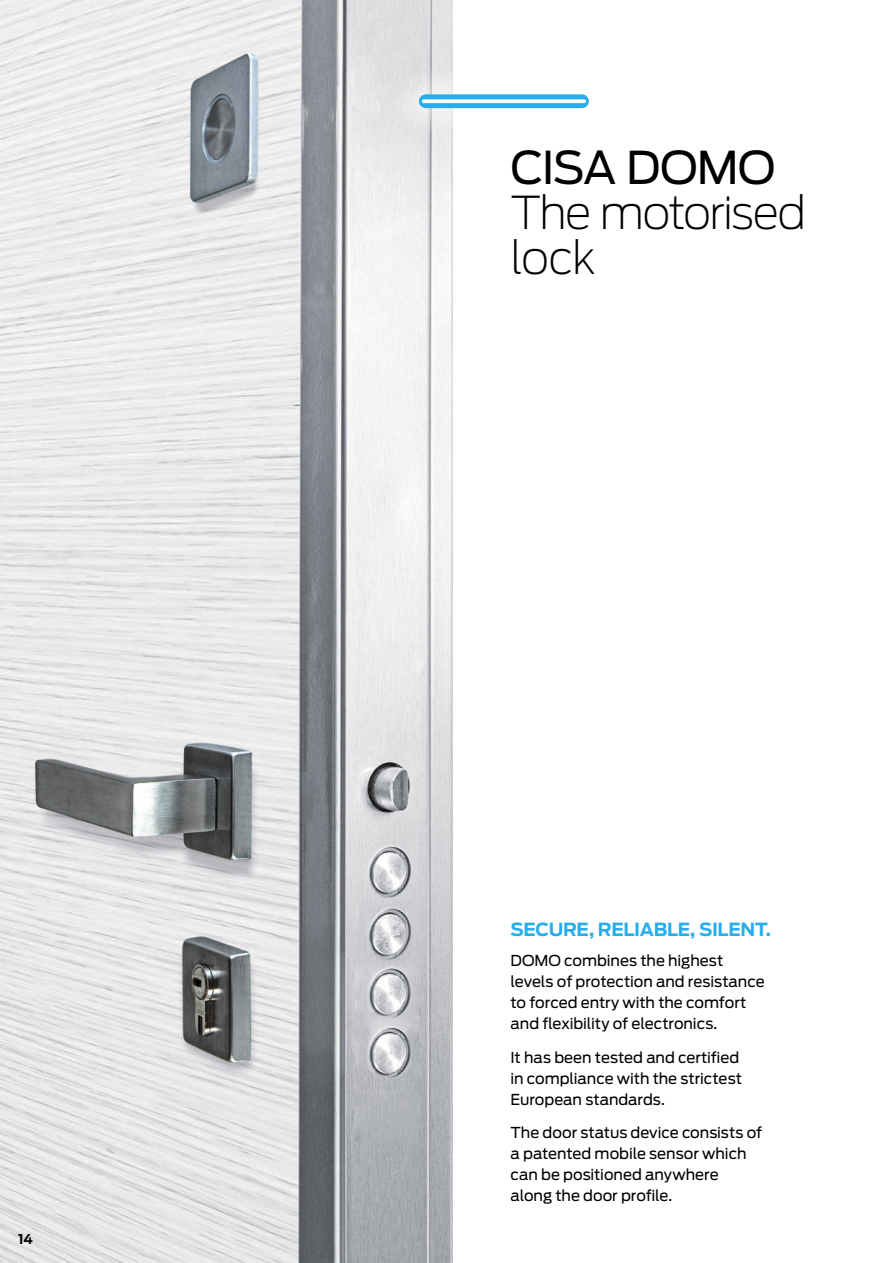
<style>
.page{position:relative;width:893px;height:1263px;background:#fff}
.page>*{position:absolute;margin:0;border:0;box-sizing:border-box;transform-origin:0 0}
.t1{font:200 45px/45px "Antenna";letter-spacing:-.035em;color:#000}
.t2{font:45px "Antenna";letter-spacing:-.03em;color:#000}
.t3{font:700 18px "Antenna";letter-spacing:-.015em;color:#26aeec}
.t4{font:15px/21px "Antenna";letter-spacing:-.005em;color:#000}
.t5{font:700 13.5px "Antenna";color:#000}
</style>
<div class="page">
<img style="left:0;top:0;width:453px;height:1263px">
<svg style="left:393px;top:68px;width:196px;height:66px"></svg>
<div style="left:426px;top:94px;width:156px;height:14px;background:#26aeec"></div>
<svg style="left:424px;top:99px;width:160px;height:4px"></svg>
<hr style="left:892px;top:728px;width:1px;height:535px;background:#ececf0">
<p class="t5" style="left:18px;top:1230px;width:16px">14</p>
<h1 class="t2" style="left:511px;top:138px;width:267px">CISA DOMO</h1>
<h1 class="t1" style="left:511px;top:189px;width:297px">The motorised lock</h1>
<p class="t3" style="left:511px;top:917px;width:262px">SECURE, RELIABLE, SILENT.</p>
<p class="t4" style="left:511px;top:949px;width:256px">DOMO combines the highest levels of protection and resistance to forced entry with the comfort and flexibility of electronics.</p>
<p class="t4" style="left:511px;top:1046px;width:233px">It has been tested and certified in compliance with the strictest<br>European standards.</p>
<p class="t4" style="left:511px;top:1122px;width:253px">The door status device consists of a patented mobile sensor which can be positioned anywhere along the door profile.</p>
</div>
